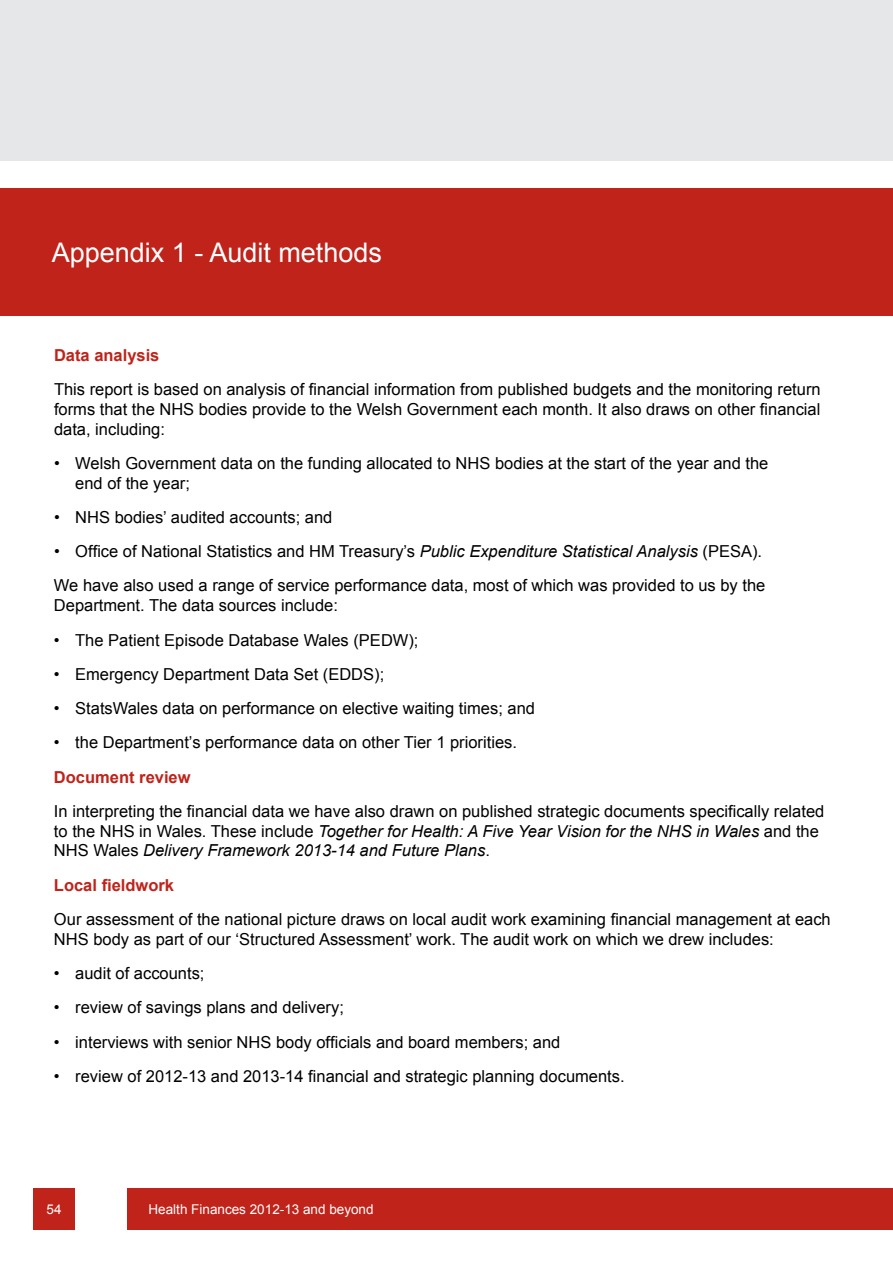
<style>
.page{position:relative;width:893px;height:1263px;background:#fff}
.page>*{position:absolute;margin:0;border:0;box-sizing:border-box;transform-origin:0 0}
.t1{font:27px "Arial";color:#fff}
.t2{font:16.5px/19.8px "Arial";color:#000}
.t3{font:700 16.5px "Arial";color:#bf231a}
.t4{font:13.5px "Arial";color:#fff}
.s1{font-style:italic}
</style>
<div class="page">
<div style="left:0;top:0;width:893px;height:161px;background:#e6e7e8"></div>
<div style="left:127px;top:1188px;width:766px;height:41px;background:#bf231a"></div>
<div style="left:33px;top:1188px;width:42px;height:41px;background:#bf231a"></div>
<div style="left:0;top:189px;width:893px;height:127px;background:#bf231a"></div>
<h1 class="t1" style="left:52px;top:235px;width:332px">Appendix 1 - Audit methods</h1>
<p class="t3" style="left:54px;top:344px;width:107px">Data analysis</p>
<p class="t2" style="left:54px;top:379px;width:768px;text-align:justify">This report is based on analysis of financial information from published budgets and the monitoring return forms that the NHS bodies provide to the Welsh Government each month. It also draws on other financial data, including:</p>
<p class="t2" style="left:75px;top:453px;width:695px;text-indent:-21px">• Welsh Government data on the funding allocated to NHS bodies at the start of the year and the end of the year;</p>
<p class="t2" style="left:54px;top:507px;width:280px">• NHS bodies’ audited accounts; and</p>
<p class="t2" style="left:54px;top:534px;width:713px;line-height:34.2px">• Office of National Statistics and HM Treasury’s <span class="s1">Public Expenditure Statistical Analysis</span> (PESA).<br>We have also used a range of service performance data, most of which was provided to us by the</p>
<p class="t2" style="left:54px;top:596px;width:285px">Department. The data sources include:</p>
<p class="t2" style="left:54px;top:630px;width:366px">• The Patient Episode Database Wales (PEDW);</p>
<p class="t2" style="left:54px;top:664px;width:332px">• Emergency Department Data Set (EDDS);</p>
<p class="t2" style="left:54px;top:698px;width:483px">• StatsWales data on performance on elective waiting times; and</p>
<p class="t2" style="left:54px;top:733px;width:465px">• the Department’s performance data on other Tier 1 priorities.</p>
<p class="t3" style="left:54px;top:766px;width:138px">Document review</p>
<p class="t2" style="left:54px;top:801px;width:772px">In interpreting the financial data we have also drawn on published strategic documents specifically related to the NHS in Wales. These include <span class="s1">Together for Health: A Five Year Vision for the NHS in Wales</span> and the<br>NHS Wales <span class="s1">Delivery Framework 2013-14 and Future Plans</span>.</p>
<p class="t3" style="left:54px;top:874px;width:122px">Local fieldwork</p>
<p class="t2" style="left:54px;top:909px;width:778px">Our assessment of the national picture draws on local audit work examining financial management at each<br>NHS body as part of our ‘Structured Assessment’ work. The audit work on which we drew includes:</p>
<p class="t2" style="left:54px;top:963px;width:152px">• audit of accounts;</p>
<p class="t2" style="left:54px;top:998px;width:291px">• review of savings plans and delivery;</p>
<p class="t2" style="left:54px;top:1032px;width:508px">• interviews with senior NHS body officials and board members; and</p>
<p class="t2" style="left:54px;top:1066px;width:572px">• review of 2012-13 and 2013-14 financial and strategic planning documents.</p>
<p class="t4" style="left:46px;top:1200px;width:17px">54</p>
<p class="t4" style="left:149px;top:1200px;width:227px">Health Finances 2012-13 and beyond</p>
</div>
